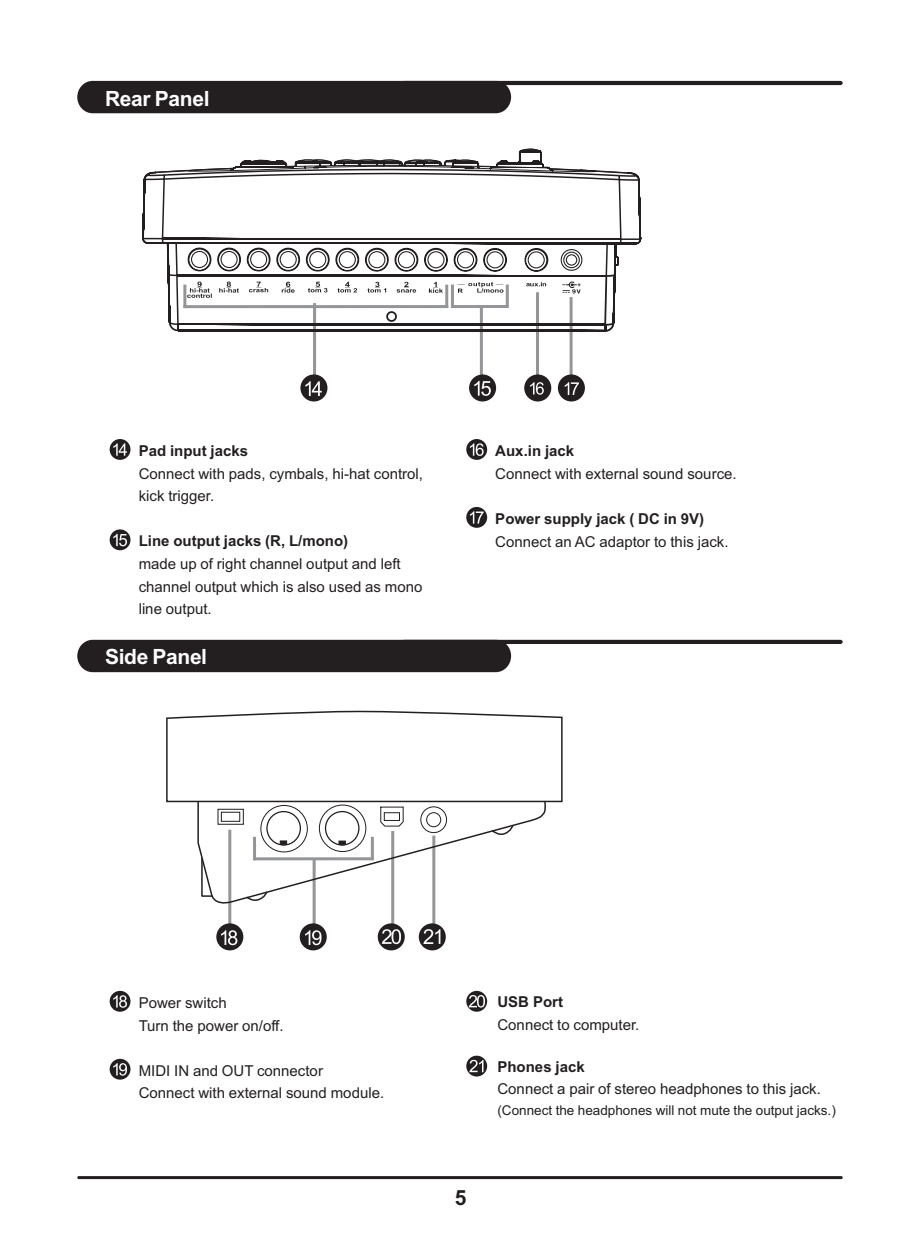
<style>
.page{position:relative;width:920px;height:1239px;background:#fff}
.page>*{position:absolute;margin:0;border:0;box-sizing:border-box;transform-origin:0 0}
.t1{font:700 21px "Arial";letter-spacing:-.02em;color:#fff}
.t2{font:700 21px "Arial";color:#231f20}
.t3{font:15px/22.6px "Arial";color:#231f20}
.t4{font:700 15px "Arial";color:#231f20}
.t5{font:13.5px "Arial";color:#231f20}
</style>
<div class="page">
<hr style="left:228px;top:830px;width:3px;height:100px;background:#939598">
<hr style="left:313px;top:859px;width:3px;height:71px;background:#939598">
<hr style="left:391px;top:831px;width:3px;height:99px;background:#939598">
<hr style="left:432px;top:835px;width:3px;height:95px;background:#939598">
<hr style="left:313px;top:303px;width:3px;height:76px;background:#939598">
<hr style="left:480px;top:307px;width:3px;height:72px;background:#939598">
<hr style="left:536px;top:292px;width:3px;height:87px;background:#939598">
<hr style="left:570px;top:297px;width:3px;height:82px;background:#939598">
<svg style="left:106px;top:436px;width:28px;height:27px"></svg>
<div style="left:110px;top:439px;width:20px;height:21px;background:#231f20;border-radius:50%"></div>
<svg style="left:113px;top:443px;width:14px;height:13px"></svg>
<svg style="left:106px;top:526px;width:28px;height:28px"></svg>
<div style="left:110px;top:529px;width:20px;height:21px;background:#231f20;border-radius:50%"></div>
<svg style="left:113px;top:534px;width:14px;height:12px"></svg>
<div style="left:466px;top:439px;width:21px;height:21px;background:#231f20;border-radius:50%"></div>
<svg style="left:470px;top:443px;width:14px;height:13px"></svg>
<div style="left:466px;top:507px;width:21px;height:21px;background:#231f20;border-radius:50%"></div>
<svg style="left:470px;top:511px;width:14px;height:13px"></svg>
<svg style="left:106px;top:987px;width:28px;height:28px"></svg>
<div style="left:110px;top:991px;width:20px;height:21px;background:#231f20;border-radius:50%"></div>
<svg style="left:113px;top:995px;width:14px;height:13px"></svg>
<svg style="left:106px;top:1055px;width:28px;height:28px"></svg>
<div style="left:110px;top:1059px;width:20px;height:20px;background:#231f20;border-radius:50%"></div>
<svg style="left:113px;top:1063px;width:14px;height:12px"></svg>
<hr style="left:77px;top:1176px;width:766px;height:3px;background:#231f20;border-radius:2px">
<div style="left:77px;top:81px;width:434px;height:32px;background:#231f20;border-radius:16px"></div>
<div style="left:77px;top:640px;width:434px;height:32px;background:#231f20;border-radius:16px"></div>
<hr style="left:402px;top:81px;width:441px;height:4px;background:#231f20;border-radius:2px">
<hr style="left:402px;top:640px;width:441px;height:4px;background:#231f20;border-radius:2px">
<svg style="left:142px;top:80px;width:499px;height:69px"></svg>
<svg style="left:229px;top:149px;width:321px;height:19px"></svg>
<svg style="left:142px;top:168px;width:500px;height:69px"></svg>
<svg style="left:142px;top:237px;width:500px;height:96px"></svg>
<hr style="left:183px;top:305px;width:265px;height:3px;background:#939598">
<hr style="left:183px;top:285px;width:3px;height:23px;background:#939598">
<hr style="left:445px;top:285px;width:3px;height:23px;background:#939598">
<hr style="left:451px;top:305px;width:57px;height:3px;background:#939598">
<hr style="left:451px;top:285px;width:3px;height:23px;background:#939598">
<hr style="left:506px;top:285px;width:3px;height:23px;background:#939598">
<div style="left:300px;top:374px;width:27px;height:27px;background:#231f20;border-radius:50%"></div>
<div style="left:469px;top:374px;width:27px;height:27px;background:#231f20;border-radius:50%"></div>
<div style="left:524px;top:374px;width:27px;height:27px;background:#231f20;border-radius:50%"></div>
<div style="left:558px;top:374px;width:27px;height:27px;background:#231f20;border-radius:50%"></div>
<svg style="left:305px;top:381px;width:17px;height:15px"></svg>
<svg style="left:474px;top:381px;width:17px;height:15px"></svg>
<svg style="left:530px;top:382px;width:14px;height:13px"></svg>
<svg style="left:565px;top:382px;width:14px;height:13px"></svg>
<svg style="left:166px;top:710px;width:397px;height:197px"></svg>
<hr style="left:253px;top:857px;width:120px;height:3px;background:#939598">
<hr style="left:253px;top:837px;width:3px;height:23px;background:#939598">
<hr style="left:371px;top:837px;width:3px;height:23px;background:#939598">
<div style="left:216px;top:923px;width:27px;height:27px;background:#231f20;border-radius:50%"></div>
<div style="left:300px;top:923px;width:27px;height:27px;background:#231f20;border-radius:50%"></div>
<div style="left:378px;top:923px;width:27px;height:27px;background:#231f20;border-radius:50%"></div>
<div style="left:419px;top:923px;width:27px;height:27px;background:#231f20;border-radius:50%"></div>
<svg style="left:221px;top:930px;width:16px;height:15px"></svg>
<svg style="left:305px;top:930px;width:16px;height:15px"></svg>
<svg style="left:382px;top:929px;width:19px;height:15px"></svg>
<svg style="left:423px;top:929px;width:17px;height:15px"></svg>
<svg style="left:466px;top:991px;width:21px;height:21px"></svg>
<svg style="left:469px;top:995px;width:16px;height:12px"></svg>
<svg style="left:463px;top:1052px;width:27px;height:28px"></svg>
<svg style="left:466px;top:1056px;width:21px;height:20px"></svg>
<svg style="left:469px;top:1060px;width:14px;height:12px"></svg>
<h1 class="t1" style="left:105px;top:90px;width:106px">Rear Panel</h1>
<p class="t4" style="left:139px;top:445px;width:111px">Pad input jacks</p>
<p class="t3" style="left:139px;top:463px;width:286px">Connect with pads, cymbals, hi-hat control, kick trigger.</p>
<p class="t4" style="left:139px;top:535px;width:211px">Line output jacks (R, L/mono)</p>
<p class="t3" style="left:139px;top:554px;width:285px">made up of right channel output and left channel output which is also used as mono line output.</p>
<h1 class="t1" style="left:105px;top:649px;width:104px">Side Panel</h1>
<p class="t4" style="left:495px;top:445px;width:80px">Aux.in jack</p>
<p class="t3" style="left:495px;top:463px;width:243px">Connect with external sound source.</p>
<p class="t4" style="left:495px;top:513px;width:210px">Power supply jack ( DC in 9V)</p>
<p class="t3" style="left:495px;top:531px;width:235px">Connect an AC adaptor to this jack.</p>
<p class="t3" style="left:139px;top:993px;width:146px">Power switch<br>Turn the power on/off.</p>
<p class="t3" style="left:139px;top:1060px;width:247px">MIDI IN and OUT connector<br>Connect with external sound module.</p>
<h1 class="t2" style="left:455px;top:1189px;width:13px">5</h1>
<p class="t4" style="left:497px;top:996px;width:67px">USB Port</p>
<p class="t3" style="left:497px;top:1014px;width:143px">Connect to computer.</p>
<p class="t4" style="left:497px;top:1061px;width:89px">Phones jack</p>
<p class="t3" style="left:497px;top:1079px;width:325px">Connect a pair of stereo headphones to this jack.</p>
<p class="t5" style="left:497px;top:1105px;width:340px">(Connect the headphones will not mute the output jacks.)</p>
</div>
